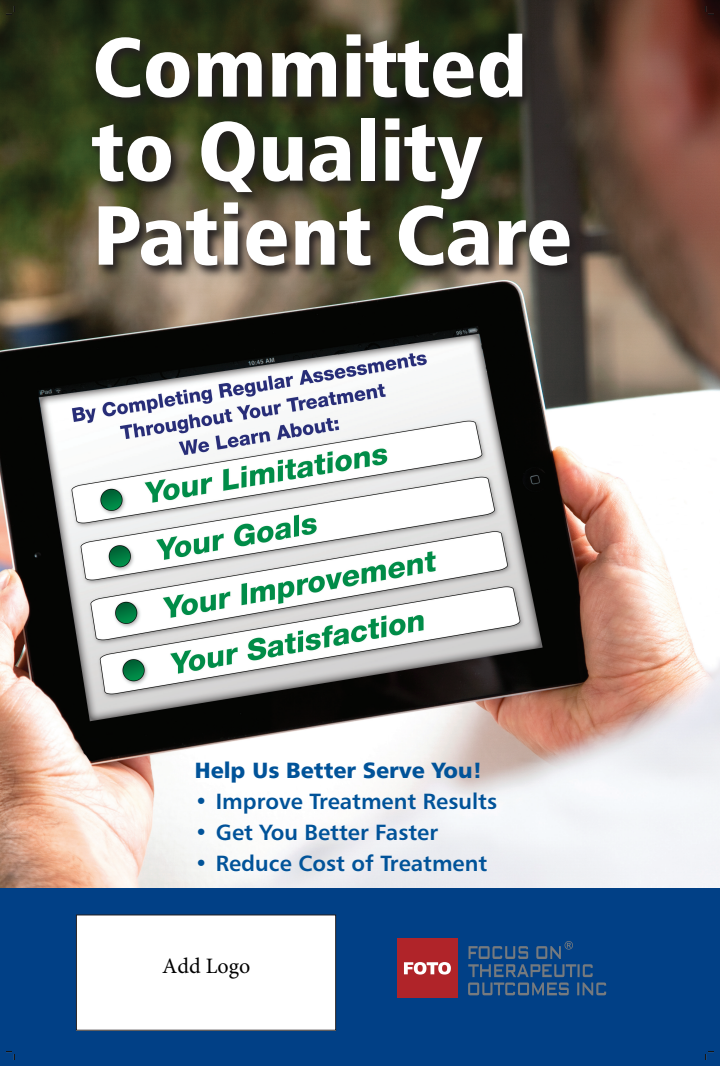
<style>
.page{position:relative;width:720px;height:1066px;background:#fff}
.page>*{position:absolute;margin:0;border:0;box-sizing:border-box;transform-origin:0 0}
.t1{font:84px/84px "Humanist 777 BT Black Condensed B";color:#fff;scale:1.08 1}
.t2{font:22px "Humanist 777 BT Bold B";color:#015399}
.t3{font:22px "Humanist 777 BT Black B";color:#015399}
.t4{font:22px "Minion Pro";color:#000}
</style>
<div class="page">
<img style="left:0;top:0;width:720px;height:888px">
<div style="left:0;top:888px;width:720px;height:178px;background:#014086"></div>
<div style="left:76px;top:915px;width:260px;height:115px;background:#fff"></div>
<div style="left:76px;top:914px;width:260px;height:116px;border:1px solid #231f20"></div>
<div style="left:397px;top:938px;width:60px;height:59px;background:#b02429"></div>
<svg style="left:404px;top:962px;width:47px;height:12px"></svg>
<svg style="left:468px;top:941px;width:138px;height:54px"></svg>
<svg style="left:89px;top:31px;width:494px;height:248px;background:#373625"></svg>
<svg style="left:6px;top:6px;width:9px;height:9px"></svg>
<svg style="left:6px;top:1051px;width:9px;height:9px"></svg>
<svg style="left:705px;top:6px;width:9px;height:9px"></svg>
<svg style="left:705px;top:1051px;width:9px;height:9px"></svg>
<h1 class="t1" style="left:92px;top:23px;width:446px">Committed to Quality<br>Patient Care</h1>
<p class="t3" style="left:195px;top:756px;width:289px">Help Us Better Serve You!</p>
<p class="t2" style="left:195px;top:787px;width:304px">• Improve Treatment Results</p>
<p class="t2" style="left:195px;top:818px;width:245px">• Get You Better Faster</p>
<p class="t2" style="left:195px;top:849px;width:294px">• Reduce Cost of Treatment</p>
<p class="t4" style="left:162px;top:951px;width:89px">Add Logo</p>
</div>
